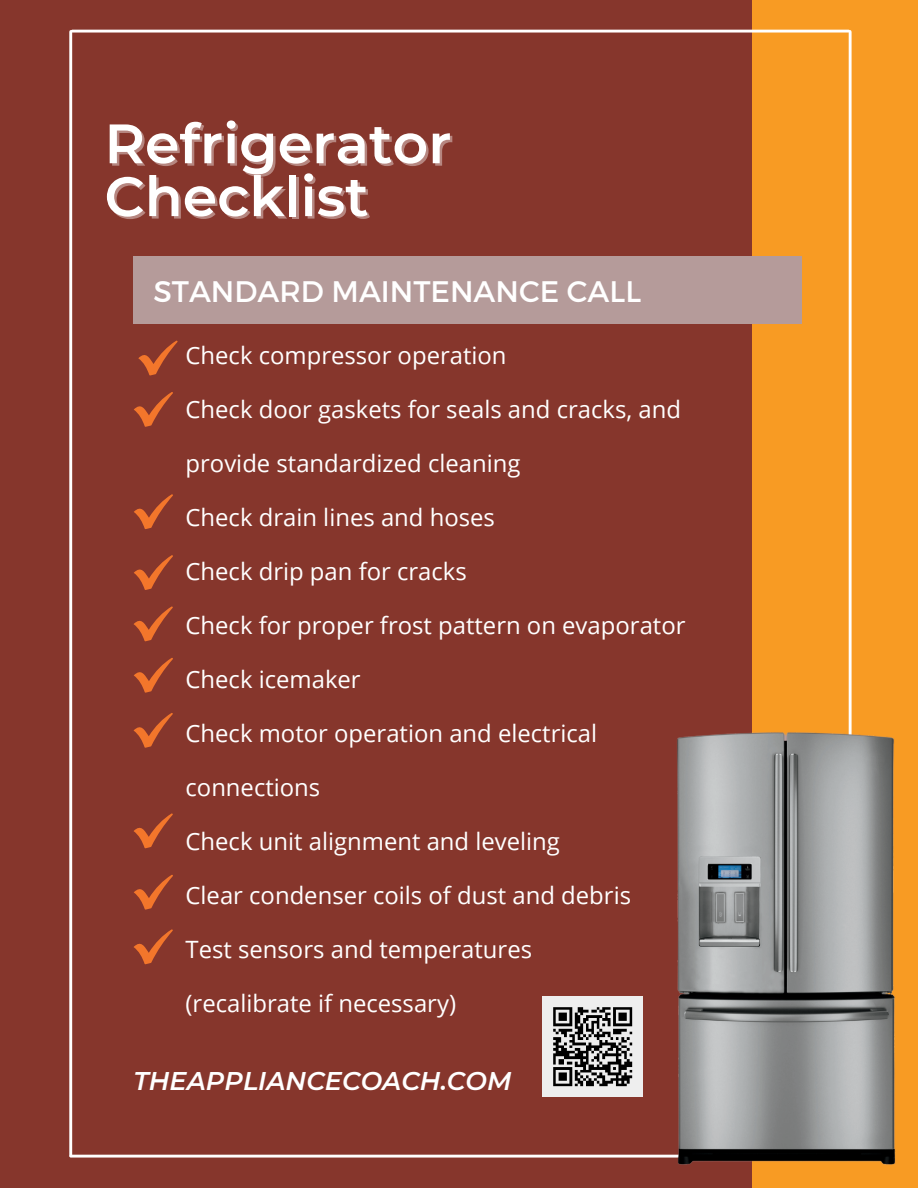
<style>
.page{position:relative;width:918px;height:1188px;background:#86362c}
.page>*{position:absolute;margin:0;border:0;box-sizing:border-box;transform-origin:0 0}
.t1{font:600 55.35px/52.8px "Montserrat";color:#fff}
.t2{font:29.7px "Montserrat";color:#fff}
.t3{font:italic 600 25.5px "Montserrat";color:#fff}
.t4{font:23.85px "Open Sans";color:#fff}
</style>
<div class="page">
<div style="left:752px;top:0;width:166px;height:1188px;background:#f89b23"></div>
<div style="left:134px;top:256px;width:668px;height:68px;background:#b59b9a"></div>
<hr style="left:72px;top:30px;width:777px;height:3px;background:#fff">
<hr style="left:69px;top:32px;width:3px;height:1124px;background:#fff">
<hr style="left:849px;top:32px;width:3px;height:1124px;background:#fff">
<hr style="left:71px;top:1155px;width:776px;height:3px;background:#fff">
<img style="left:278px;top:641px;width:618px;height:524px">
<svg style="left:138px;top:341px;width:40px;height:34px"></svg>
<svg style="left:134px;top:392px;width:39px;height:35px"></svg>
<svg style="left:134px;top:494px;width:39px;height:35px"></svg>
<svg style="left:134px;top:555px;width:39px;height:35px"></svg>
<svg style="left:134px;top:875px;width:39px;height:35px"></svg>
<svg style="left:134px;top:929px;width:39px;height:35px"></svg>
<svg style="left:134px;top:606px;width:39px;height:35px"></svg>
<svg style="left:134px;top:813px;width:39px;height:35px"></svg>
<svg style="left:134px;top:713px;width:39px;height:35px"></svg>
<svg style="left:134px;top:658px;width:39px;height:35px"></svg>
<img style="left:543px;top:996px;width:100px;height:100px">
<h1 class="t1" style="left:104px;top:117px;width:349px">Refrigerator<br>Checklist</h1>
<p class="t2" style="left:153px;top:272px;width:489px">STANDARD MAINTENANCE CALL</p>
<p class="t4" style="left:186px;top:338px;width:323px">Check compressor operation</p>
<p class="t4" style="left:186px;top:392px;width:497px">Check door gaskets for seals and cracks, and</p>
<p class="t4" style="left:186px;top:446px;width:336px">provide standardized cleaning</p>
<p class="t4" style="left:186px;top:500px;width:311px">Check drain lines and hoses</p>
<p class="t4" style="left:186px;top:554px;width:283px">Check drip pan for cracks</p>
<p class="t4" style="left:186px;top:608px;width:501px">Check for proper frost pattern on evaporator</p>
<p class="t4" style="left:186px;top:662px;width:177px">Check icemaker</p>
<p class="t4" style="left:186px;top:716px;width:413px">Check motor operation and electrical</p>
<p class="t4" style="left:186px;top:770px;width:136px">connections</p>
<p class="t4" style="left:186px;top:824px;width:376px">Check unit alignment and leveling</p>
<p class="t4" style="left:186px;top:878px;width:447px">Clear condenser coils of dust and debris</p>
<p class="t4" style="left:186px;top:932px;width:348px">Test sensors and temperatures</p>
<p class="t4" style="left:186px;top:986px;width:272px">(recalibrate if necessary)</p>
<p class="t3" style="left:133px;top:1066px;width:379px">THEAPPLIANCECOACH.COM</p>
</div>
